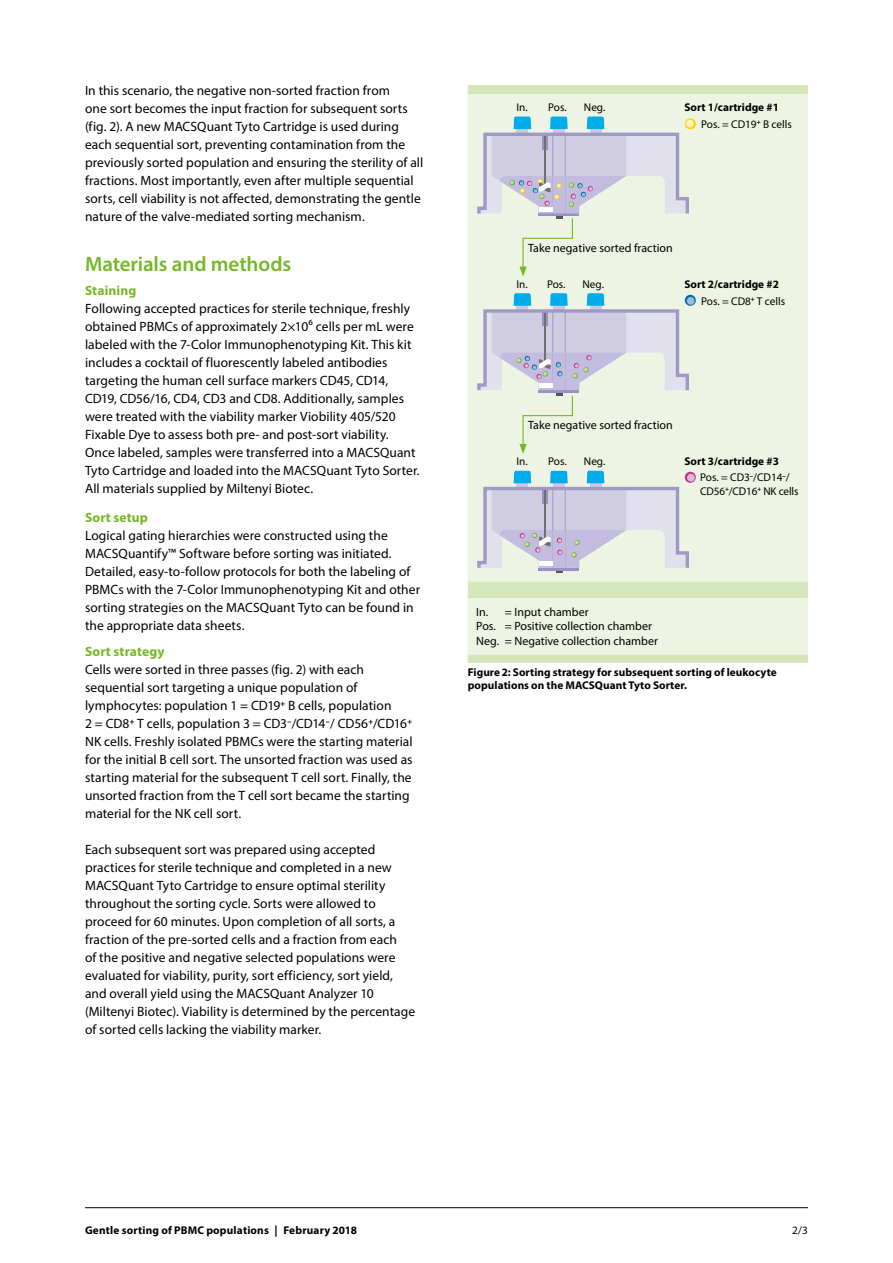
<style>
.page{position:relative;width:893px;height:1263px;background:#fff}
.page>*{position:absolute;margin:0;border:0;box-sizing:border-box;transform-origin:0 0}
.t1{font:600 21px "Myriad Pro";letter-spacing:-.005em;color:#76b828}
.t2{font:13.5px/18px "Myriad Pro";letter-spacing:.005em;color:#000}
.t3{font:700 13.5px "Myriad Pro";letter-spacing:.01em;color:#76b828}
.t4{font:12px/14.4px "Myriad Pro";color:#000}
.t5{font:700 11.25px/16.6px "Myriad Pro";letter-spacing:.005em;color:#000}
.t6{font:11.25px "Myriad Pro";letter-spacing:-.01em;color:#000}
.s1{font-weight:400}
</style>
<div class="page">
<hr style="left:85px;top:1207px;width:723px;height:1px;background:#000">
<div style="left:468px;top:85px;width:340px;height:578px;background:#d6e6bb"></div>
<div style="left:468px;top:94px;width:340px;height:560px;background:#eef4e3"></div>
<svg style="left:684px;top:471px;width:12px;height:12px"></svg>
<div style="left:687px;top:474px;width:8px;height:8px;background:#e0b7d7;border-radius:50%"></div>
<svg style="left:475px;top:293px;width:221px;height:161px;background:#dbe1e0"></svg>
<svg style="left:475px;top:471px;width:216px;height:102px;background:#d2d6e0"></svg>
<svg style="left:475px;top:116px;width:222px;height:161px;background:#dce1e0"></svg>
<p class="t2" style="left:85px;top:81px;width:340px">In this scenario, the negative non-sorted fraction from<br>one sort becomes the input fraction for subsequent sorts (fig. 2). A new MACSQuant Tyto Cartridge is used during each sequential sort, preventing contamination from the previously sorted population and ensuring the sterility of all fractions. Most importantly, even after multiple sequential sorts, cell viability is not affected, demonstrating the gentle nature of the valve-mediated sorting mechanism.</p>
<h1 class="t1" style="left:85px;top:250px;width:208px">Materials and methods</h1>
<p class="t3" style="left:85px;top:282px;width:53px">Staining</p>
<p class="t2" style="left:85px;top:299px;width:336px">Following accepted practices for sterile technique, freshly obtained PBMCs of approximately 2×10⁶ cells per mL were labeled with the 7-Color Immunophenotyping Kit. This kit includes a cocktail of fluorescently labeled antibodies targeting the human cell surface markers CD45, CD14, CD19, CD56/16, CD4, CD3 and CD8. Additionally, samples were treated with the viability marker Viobility 405/520<br>Fixable Dye to assess both pre- and post-sort viability.<br>Once labeled, samples were transferred into a MACSQuant Tyto Cartridge and loaded into the MACSQuant Tyto Sorter.<br>All materials supplied by Miltenyi Biotec.</p>
<p class="t3" style="left:85px;top:508px;width:65px">Sort setup</p>
<p class="t2" style="left:85px;top:526px;width:337px">Logical gating hierarchies were constructed using the MACSQuantify™ Software before sorting was initiated.<br>Detailed, easy-to-follow protocols for both the labeling of PBMCs with the 7-Color Immunophenotyping Kit and other sorting strategies on the MACSQuant Tyto can be found in the appropriate data sheets.</p>
<p class="t3" style="left:85px;top:643px;width:81px">Sort strategy</p>
<p class="t2" style="left:85px;top:660px;width:329px">Cells were sorted in three passes (fig. 2) with each sequential sort targeting a unique population of lymphocytes: population 1 = CD19<sup>+</sup> B cells, population<br>2 = CD8<sup>+</sup> T cells, population 3 = CD3<sup>–</sup>/CD14<sup>–</sup>/ CD56<sup>+</sup>/CD16<sup>+ </sup>NK cells. Freshly isolated PBMCs were the starting material for the initial B cell sort. The unsorted fraction was used as starting material for the subsequent T cell sort. Finally, the unsorted fraction from the T cell sort became the starting material for the NK cell sort.</p>
<p class="t2" style="left:85px;top:840px;width:332px">Each subsequent sort was prepared using accepted practices for sterile technique and completed in a new MACSQuant Tyto Cartridge to ensure optimal sterility throughout the sorting cycle. Sorts were allowed to proceed for 60 minutes. Upon completion of all sorts, a fraction of the pre-sorted cells and a fraction from each<br>of the positive and negative selected populations were evaluated for viability, purity, sort efficiency, sort yield, and overall yield using the MACSQuant Analyzer 10 (Miltenyi Biotec). Viability is determined by the percentage of sorted cells lacking the viability marker.</p>
<p class="t6" style="left:516px;top:101px;width:52px">In. Pos.</p>
<p class="t6" style="left:584px;top:101px;width:23px">Neg.</p>
<p class="t5" style="left:701px;top:99px;width:92px;text-indent:-17px">Sort 1/cartridge #1<br><span class="s1">Pos. = CD19</span><sup>+</sup> <span class="s1">B cells</span></p>
<p class="t4" style="left:528px;top:241px;width:146px">Take negative sorted fraction</p>
<p class="t6" style="left:516px;top:277px;width:51px">In. Pos.</p>
<p class="t6" style="left:582px;top:277px;width:23px">Neg.</p>
<p class="t5" style="left:701px;top:275px;width:85px;text-indent:-17px">Sort 2/cartridge #2<br><span class="s1">Pos. = CD8</span><sup>+</sup> <span class="s1">T cells</span></p>
<p class="t4" style="left:528px;top:418px;width:146px">Take negative sorted fraction</p>
<p class="t6" style="left:516px;top:454px;width:52px">In. Pos.</p>
<p class="t6" style="left:584px;top:454px;width:23px">Neg.</p>
<p class="t5" style="left:700px;top:452px;width:91px;text-indent:-16px">Sort 3/cartridge #3<br><span class="s1">Pos. = CD3</span><sup>–</sup><span class="s1">/CD14</span><sup>–</sup><span class="s1">/</span></p>
<p class="t6" style="left:700px;top:484px;width:100px">CD56<sup>+</sup>/CD16<sup>+</sup> NK cells</p>
<p class="t4" style="left:476px;top:604px;width:183px">In. = Input chamber<br>Pos. = Positive collection chamber<br>Neg. = Negative collection chamber</p>
<p class="t5" style="left:468px;top:665px;width:311px;line-height:13.5px">Figure 2: Sorting strategy for subsequent sorting of leukocyte populations on the MACSQuant Tyto Sorter.</p>
<p class="t5" style="left:85px;top:1221px;width:273px">Gentle sorting of PBMC populations | February 2018</p>
<p class="t6" style="left:792px;top:1223px;width:17px">2/3</p>
</div>
